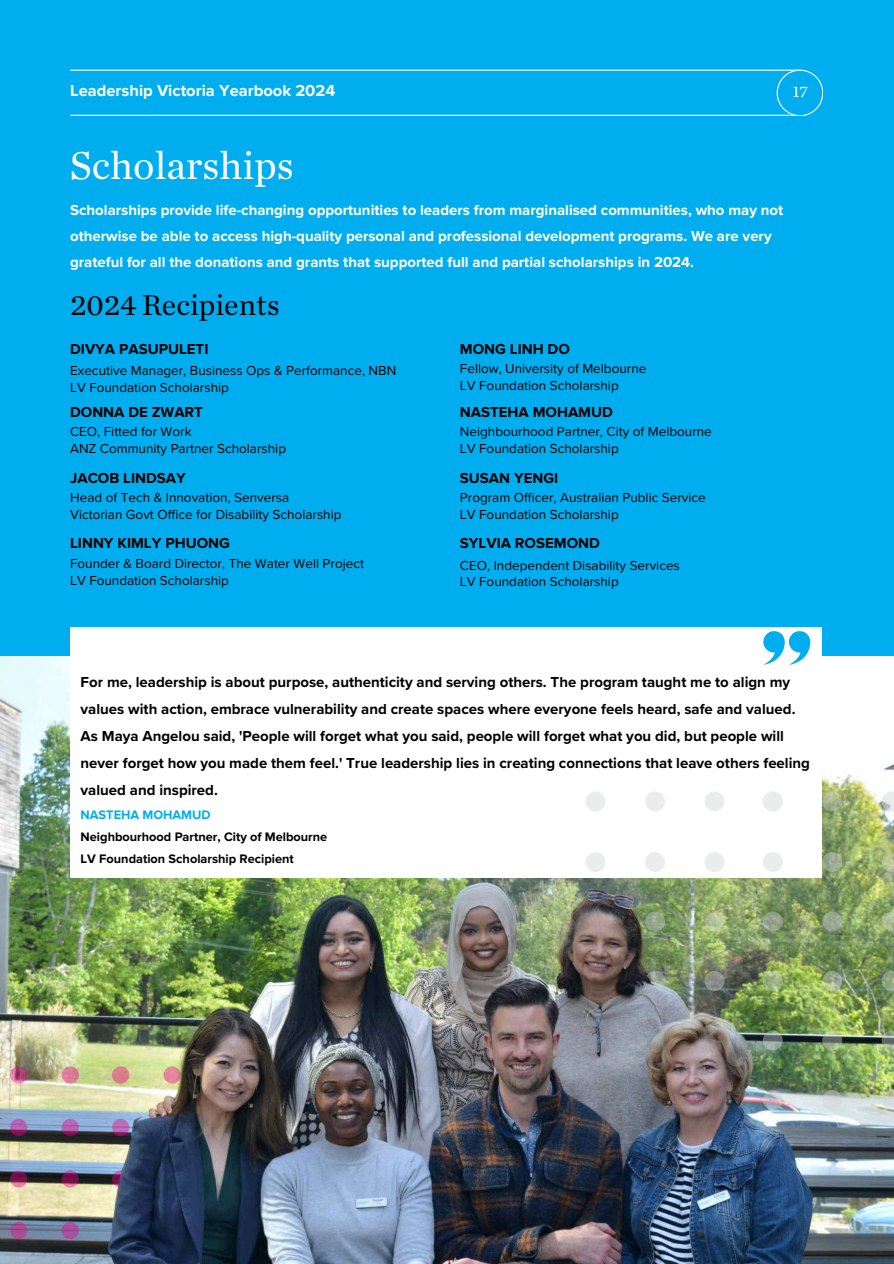
<style>
.page{position:relative;width:894px;height:1264px;background:#fff}
.page>*{position:absolute;margin:0;border:0;box-sizing:border-box;transform-origin:0 0}
.t1{font:40.5px "Chronicle Text G1";color:#fff}
.t2{font:30px "Chronicle Text G1";color:#000}
.t3{font:700 16.5px "Proxima Nova";color:#fff}
.t4{font:16.5px "Chronicle Text G1";color:#fff}
.t5{font:700 15px/27px "Proxima Nova";color:#000}
.t6{font:700 15px/25.8px "Proxima Nova";color:#fff}
.t7{font:700 15px "Proxima Nova";color:#000001}
.t8{font:13.5px/16.8px "Proxima Nova";color:#000001}
.t9{font:700 12.75px/22.4px "Proxima Nova";color:#000}
.t10{font:700 12.75px "Proxima Nova";color:#00aeef}
</style>
<div class="page">
<div style="left:0;top:0;width:893px;height:1262px;background:#00aeef"></div>
<hr style="left:70px;top:115px;width:729px;height:1px;background:#fff">
<hr style="left:70px;top:70px;width:729px;height:1px;background:#fff">
<svg style="left:776px;top:70px;width:46px;height:46px"></svg>
<div style="left:70px;top:627px;width:750px;height:32px;background:#fff"></div>
<svg style="left:762px;top:631px;width:47px;height:28px"></svg>
<img style="left:0;top:659px;width:893px;height:604px">
<p class="t3" style="left:70px;top:81px;width:266px">Leadership Victoria Yearbook 2024</p>
<p class="t4" style="left:792px;top:79px;width:17px">17</p>
<h1 class="t1" style="left:70px;top:135px;width:225px">Scholarships</h1>
<p class="t6" style="left:70px;top:198px;width:714px">Scholarships provide life-changing opportunities to leaders from marginalised communities, who may not otherwise be able to access high-quality personal and professional development programs. We are very grateful for all the donations and grants that supported full and partial scholarships in 2024.</p>
<h2 class="t2" style="left:70px;top:282px;width:211px">2024 Recipients</h2>
<p class="t7" style="left:70px;top:340px;width:140px">DIVYA PASUPULETI</p>
<p class="t8" style="left:70px;top:361px;width:327px">Executive Manager, Business Ops &amp; Performance, NBN<br>LV Foundation Scholarship</p>
<p class="t7" style="left:70px;top:403px;width:134px">DONNA DE ZWART</p>
<p class="t8" style="left:70px;top:423px;width:217px">CEO, Fitted for Work<br>ANZ Community Partner Scholarship</p>
<p class="t7" style="left:70px;top:469px;width:117px">JACOB LINDSAY</p>
<p class="t8" style="left:70px;top:488px;width:273px">Head of Tech &amp; Innovation, Senversa<br>Victorian Govt Office for Disability Scholarship</p>
<p class="t7" style="left:70px;top:534px;width:161px">LINNY KIMLY PHUONG</p>
<p class="t8" style="left:70px;top:554px;width:295px">Founder &amp; Board Director, The Water Well Project<br>LV Foundation Scholarship</p>
<p class="t7" style="left:460px;top:340px;width:111px">MONG LINH DO</p>
<p class="t8" style="left:460px;top:360px;width:188px">Fellow, University of Melbourne<br>LV Foundation Scholarship</p>
<p class="t7" style="left:460px;top:403px;width:154px">NASTEHA MOHAMUD</p>
<p class="t8" style="left:460px;top:423px;width:253px">Neighbourhood Partner, City of Melbourne<br>LV Foundation Scholarship</p>
<p class="t7" style="left:460px;top:469px;width:100px">SUSAN YENGI</p>
<p class="t8" style="left:460px;top:488px;width:247px">Program Officer, Australian Public Service<br>LV Foundation Scholarship</p>
<p class="t7" style="left:460px;top:534px;width:141px">SYLVIA ROSEMOND</p>
<p class="t8" style="left:460px;top:556px;width:221px">CEO, Independent Disability Services<br>LV Foundation Scholarship</p>
<p class="t5" style="left:81px;top:667px;width:730px">For me, leadership is about purpose, authenticity and serving others. The program taught me to align my values with action, embrace vulnerability and create spaces where everyone feels heard, safe and valued.<br>As Maya Angelou said, 'People will forget what you said, people will forget what you did, but people will never forget how you made them feel.' True leadership lies in creating connections that leave others feeling valued and inspired.</p>
<p class="t10" style="left:81px;top:807px;width:131px">NASTEHA MOHAMUD</p>
<p class="t9" style="left:81px;top:825px;width:248px">Neighbourhood Partner, City of Melbourne<br>LV Foundation Scholarship Recipient</p>
</div>
